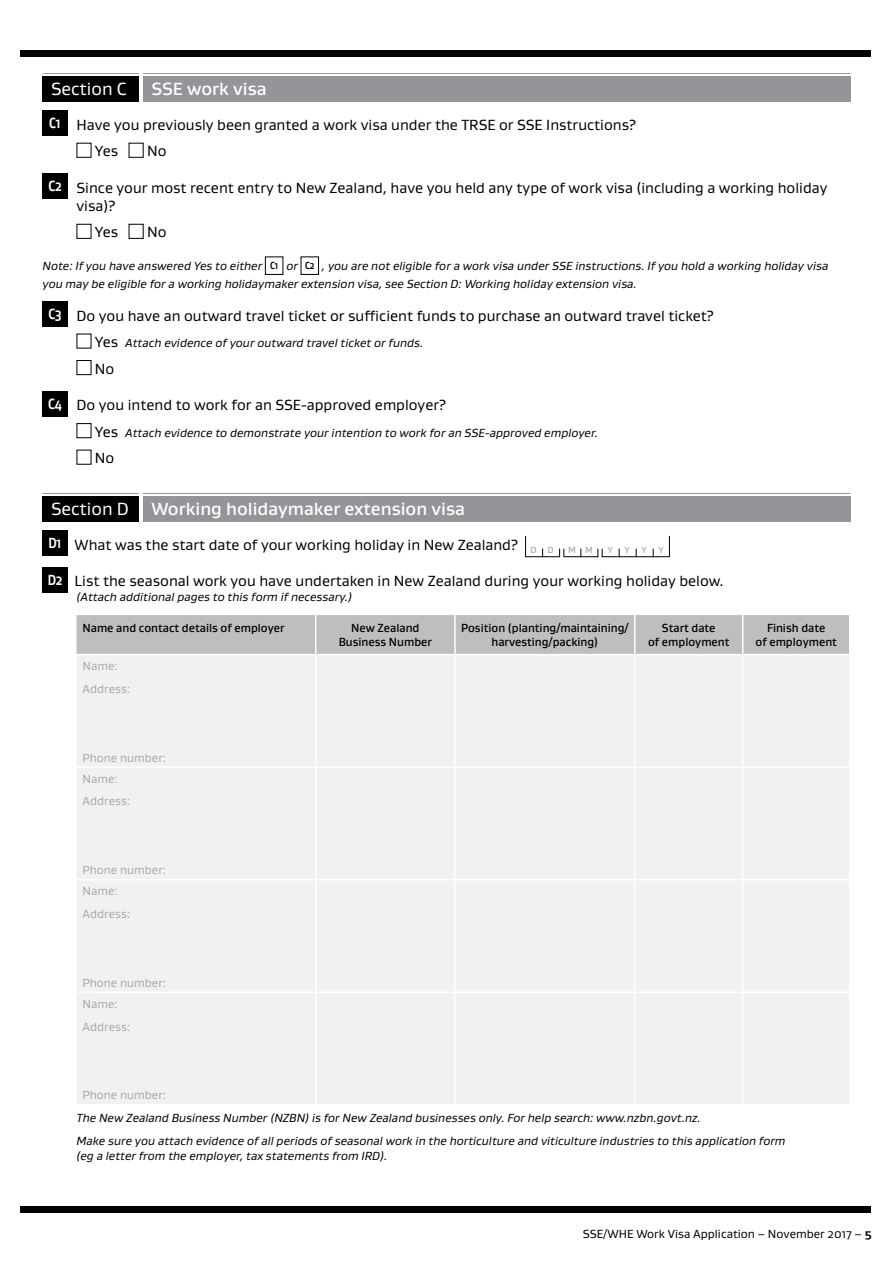
<style>
.page{position:relative;width:893px;height:1263px;background:#fff}
.page>*{position:absolute;margin:0;border:0;box-sizing:border-box;transform-origin:0 0}
.t1{font:500 18px "Gustan";color:#fff}
.t2{font:18px "Gustan";color:#fff}
.t3{font:15px/26.5px "Gustan";color:#000}
.t4{font:700 15px "Gustan";color:#fff;scale:.8 1}
.t5{font:italic 12px/18px "Gustan";color:#000}
.t6{font:500 12px/14.4px "Gustan";color:#000;text-align:center;scale:.95 1}
.t7{font:12px/20.9px "Gustan";color:#a7a9ac}
.t8{font:12px "Gustan";color:#000}
.t9{font:500 9px "Gustan";color:#a7a9ac}
.s1{font-weight:700;color:#fff}
.s2{font-weight:700;font-style:normal;font-size:10.5px}
.s3{font-style:normal;font-size:15px}
.s4{font-weight:400}
.s5{font-weight:700}
</style>
<div class="page">
<div style="left:20px;top:50px;width:850px;height:7px;background:#000"></div>
<div style="left:20px;top:1206px;width:850px;height:7px;background:#000"></div>
<div style="left:43px;top:77px;width:96px;height:25px;background:#000"></div>
<hr style="left:43px;top:73px;width:96px;height:1px;background:#939598">
<div style="left:143px;top:77px;width:707px;height:25px;background:#939598"></div>
<hr style="left:143px;top:73px;width:707px;height:1px;background:#939598">
<div style="left:43px;top:111px;width:25px;height:25px;background:#000"></div>
<div style="left:77px;top:143px;width:14px;height:15px;border:1px solid #000"></div>
<div style="left:129px;top:143px;width:15px;height:15px;border:1px solid #000"></div>
<div style="left:43px;top:174px;width:25px;height:25px;background:#000"></div>
<div style="left:77px;top:224px;width:14px;height:15px;border:1px solid #000"></div>
<div style="left:129px;top:224px;width:15px;height:15px;border:1px solid #000"></div>
<div style="left:265px;top:257px;width:18px;height:18px;border:1px solid #000"></div>
<div style="left:301px;top:257px;width:18px;height:18px;border:1px solid #000"></div>
<div style="left:43px;top:301px;width:25px;height:25px;background:#000"></div>
<div style="left:77px;top:360px;width:14px;height:15px;border:1px solid #000"></div>
<div style="left:43px;top:391px;width:25px;height:25px;background:#000"></div>
<div style="left:77px;top:423px;width:14px;height:15px;border:1px solid #000"></div>
<div style="left:43px;top:496px;width:96px;height:25px;background:#000"></div>
<hr style="left:43px;top:493px;width:96px;height:1px;background:#939598">
<div style="left:143px;top:496px;width:707px;height:25px;background:#939598"></div>
<hr style="left:143px;top:493px;width:707px;height:1px;background:#939598">
<div style="left:43px;top:530px;width:25px;height:26px;background:#000"></div>
<svg style="left:525px;top:536px;width:1px;height:21px"></svg>
<svg style="left:669px;top:536px;width:1px;height:21px"></svg>
<svg style="left:559px;top:549px;width:5px;height:8px"></svg>
<svg style="left:597px;top:549px;width:6px;height:8px"></svg>
<hr style="left:526px;top:556px;width:33px;height:1px;background:#000">
<hr style="left:564px;top:556px;width:34px;height:1px;background:#000">
<hr style="left:602px;top:556px;width:67px;height:1px;background:#000">
<div style="left:43px;top:567px;width:25px;height:25px;background:#000"></div>
<div style="left:77px;top:615px;width:772px;height:39px;background:#bcbec0"></div>
<div style="left:77px;top:656px;width:772px;height:448px;background:#f1f1f2"></div>
<hr style="left:315px;top:615px;width:1px;height:39px;background:#fff">
<hr style="left:454px;top:615px;width:2px;height:39px;background:#fff">
<hr style="left:634px;top:615px;width:1px;height:39px;background:#fff">
<hr style="left:742px;top:615px;width:1px;height:39px;background:#fff">
<hr style="left:315px;top:655px;width:1px;height:111px;background:#fff">
<hr style="left:454px;top:655px;width:2px;height:111px;background:#fff">
<hr style="left:634px;top:655px;width:1px;height:111px;background:#fff">
<hr style="left:742px;top:655px;width:1px;height:111px;background:#fff">
<hr style="left:77px;top:766px;width:239px;height:2px;background:#fff">
<hr style="left:316px;top:766px;width:139px;height:2px;background:#fff">
<hr style="left:315px;top:768px;width:1px;height:111px;background:#fff">
<hr style="left:455px;top:766px;width:180px;height:2px;background:#fff">
<hr style="left:454px;top:768px;width:2px;height:111px;background:#fff">
<hr style="left:635px;top:766px;width:108px;height:2px;background:#fff">
<hr style="left:634px;top:768px;width:1px;height:111px;background:#fff">
<hr style="left:743px;top:766px;width:107px;height:2px;background:#fff">
<hr style="left:742px;top:768px;width:1px;height:111px;background:#fff">
<hr style="left:77px;top:879px;width:239px;height:1px;background:#fff">
<hr style="left:316px;top:879px;width:139px;height:1px;background:#fff">
<hr style="left:315px;top:880px;width:1px;height:111px;background:#fff">
<hr style="left:455px;top:879px;width:180px;height:1px;background:#fff">
<hr style="left:454px;top:880px;width:2px;height:111px;background:#fff">
<hr style="left:635px;top:879px;width:108px;height:1px;background:#fff">
<hr style="left:634px;top:880px;width:1px;height:111px;background:#fff">
<hr style="left:743px;top:879px;width:107px;height:1px;background:#fff">
<hr style="left:742px;top:880px;width:1px;height:111px;background:#fff">
<hr style="left:77px;top:991px;width:239px;height:2px;background:#fff">
<hr style="left:316px;top:991px;width:139px;height:2px;background:#fff">
<hr style="left:315px;top:993px;width:1px;height:111px;background:#fff">
<hr style="left:455px;top:991px;width:180px;height:2px;background:#fff">
<hr style="left:454px;top:993px;width:2px;height:111px;background:#fff">
<hr style="left:635px;top:991px;width:108px;height:2px;background:#fff">
<hr style="left:634px;top:993px;width:1px;height:111px;background:#fff">
<hr style="left:743px;top:991px;width:107px;height:2px;background:#fff">
<hr style="left:742px;top:993px;width:1px;height:111px;background:#fff">
<h1 class="t2" style="left:51px;top:77px;width:77px">Section C</h1>
<h1 class="t1" style="left:151px;top:77px;width:117px">SSE work visa</h1>
<p class="t3" style="left:95px;top:111px;width:543px;text-indent:-46px"><span class="s1">C1</span> Have you previously been granted a work visa under the TRSE or SSE Instructions?<br>Yes</p>
<p class="t3" style="left:147px;top:137px;width:21px">No</p>
<p class="t3" style="left:77px;top:178px;width:752px;line-height:18px;text-indent:-28px"><span class="s1">C2</span> Since your most recent entry to New Zealand, have you held any type of work visa (including a working holiday visa)?</p>
<p class="t3" style="left:95px;top:218px;width:25px">Yes</p>
<p class="t3" style="left:147px;top:218px;width:21px">No</p>
<p class="t5" style="left:43px;top:257px;width:787px">Note: If you have answered Yes to either <span class="s2">C1</span> or <span class="s2">C2</span> , you are not eligible for a work visa under SSE instructions. If you hold a working holiday visa you may be eligible for a working holidaymaker extension visa, see Section D: Working holiday extension visa.</p>
<p class="t3" style="left:48px;top:302px;width:667px"><span class="s1">C3</span> Do you have an outward travel ticket or sufficient funds to purchase an outward travel ticket?</p>
<p class="t5" style="left:95px;top:334px;width:330px"><span class="s3">Yes</span> Attach evidence of your outward travel ticket or funds.</p>
<p class="t3" style="left:95px;top:355px;width:21px">No</p>
<p class="t3" style="left:48px;top:391px;width:399px"><span class="s1">C4</span> Do you intend to work for an SSE-approved employer?</p>
<p class="t5" style="left:95px;top:423px;width:505px"><span class="s3">Yes</span> Attach evidence to demonstrate your intention to work for an SSE-approved employer.</p>
<p class="t3" style="left:95px;top:444px;width:21px">No</p>
<h1 class="t1" style="left:51px;top:497px;width:415px"><span class="s4">Section D</span> Working holidaymaker extension visa</h1>
<p class="t4" style="left:49px;top:533px;width:18px">D1</p>
<p class="t3" style="left:75px;top:531px;width:445px">What was the start date of your working holiday in New Zealand?</p>
<p class="t9" style="left:531px;top:544px;width:25px">D D</p>
<p class="t9" style="left:568px;top:544px;width:26px">M M</p>
<p class="t9" style="left:608px;top:544px;width:7px">Y</p>
<p class="t9" style="left:625px;top:544px;width:7px">Y</p>
<p class="t9" style="left:642px;top:544px;width:7px">Y</p>
<p class="t9" style="left:659px;top:544px;width:7px">Y</p>
<p class="t4" style="left:48px;top:570px;width:20px">D2</p>
<p class="t3" style="left:75px;top:567px;width:651px">List the seasonal work you have undertaken in New Zealand during your working holiday below.</p>
<p class="t5" style="left:77px;top:587px;width:277px">(Attach additional pages to this form if necessary.)</p>
<p class="t6" style="left:83px;top:620px;width:214px">Name and contact details of employer</p>
<p class="t6" style="left:339px;top:620px;width:100px">New Zealand<br>Business Number</p>
<p class="t6" style="left:461px;top:620px;width:178px">Position (planting/maintaining/ harvesting/packing)</p>
<p class="t6" style="left:648px;top:620px;width:87px">Start date<br>of employment</p>
<p class="t6" style="left:755px;top:620px;width:87px">Finish date<br>of employment</p>
<p class="t7" style="left:83px;top:654px;width:49px;line-height:23px">Name:<br>Address:</p>
<p class="t7" style="left:83px;top:747px;width:85px">Phone number:<br>Name:</p>
<p class="t7" style="left:83px;top:790px;width:49px">Address:</p>
<p class="t7" style="left:83px;top:859px;width:85px">Phone number:<br>Name:</p>
<p class="t7" style="left:83px;top:903px;width:49px">Address:</p>
<p class="t7" style="left:83px;top:972px;width:85px">Phone number:<br>Name:</p>
<p class="t7" style="left:83px;top:1016px;width:49px">Address:</p>
<p class="t7" style="left:83px;top:1084px;width:85px">Phone number:</p>
<p class="t5" style="left:77px;top:1106px;width:711px;line-height:23px">The New Zealand Business Number (NZBN) is for New Zealand businesses only. For help search: www.nzbn.govt.nz.<br>Make sure you attach evidence of all periods of seasonal work in the horticulture and viticulture industries to this application form</p>
<p class="t5" style="left:77px;top:1146px;width:313px">(eg a letter from the employer, tax statements from IRD).</p>
<p class="t8" style="left:583px;top:1226px;width:290px">SSE/WHE Work Visa Application – November 2017 – <span class="s5">5</span></p>
</div>
